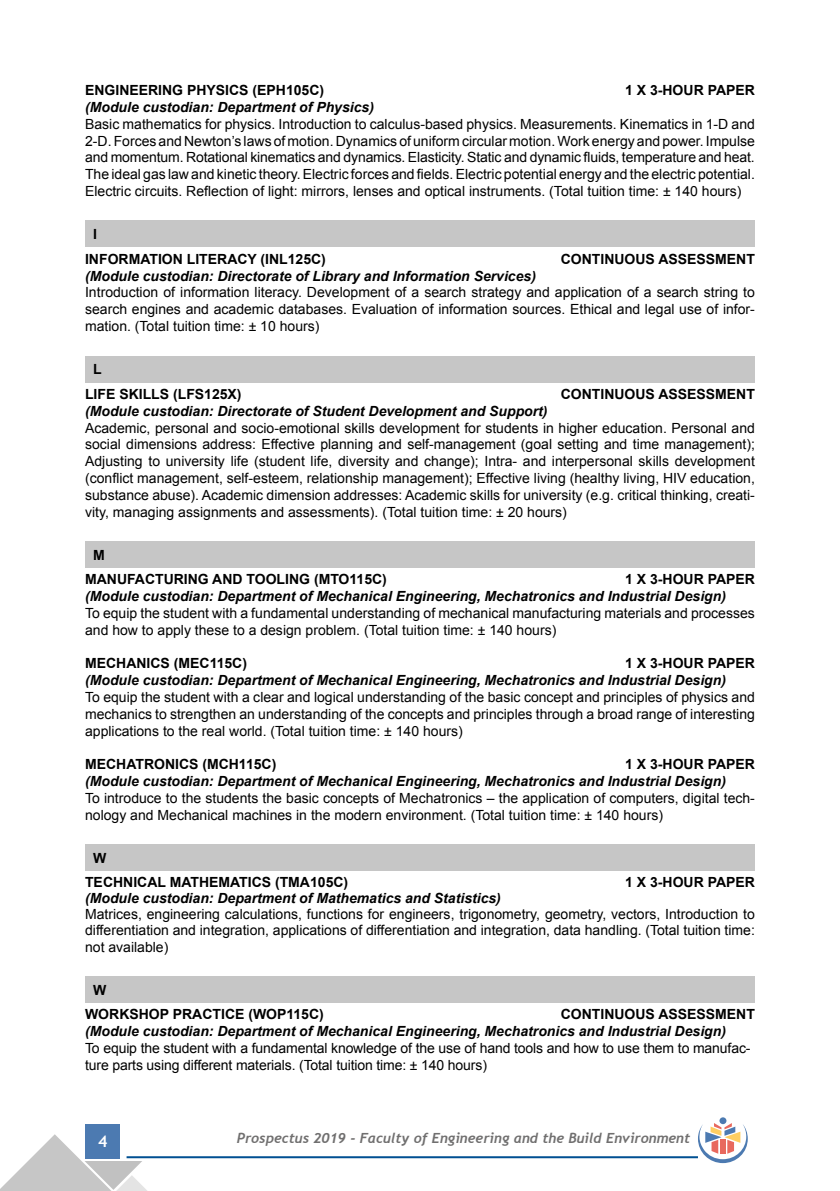
<style>
.page{position:relative;width:840px;height:1191px;background:#fff}
.page>*{position:absolute;margin:0;border:0;box-sizing:border-box;transform-origin:0 0}
.t1{font:700 16px "Trebuchet MS";color:#fff}
.t2{font:14px/16.8px "Arial";color:#000;text-align:justify}
.t3{font:italic 700 14px "Arial";color:#000}
.t4{font:700 14px/24.8px "Arial";color:#000}
.t5{font:italic 700 14px "Trebuchet";color:#706f6f}
</style>
<div class="page">
<div style="left:86px;top:1124px;width:34px;height:34px;background:#4c7ab1"></div>
<hr style="left:126px;top:1156px;width:571px;height:2px;background:#005092">
<svg style="left:0;top:1134px;width:148px;height:57px"></svg>
<div style="left:719px;top:1117px;width:7px;height:7px;background:#4c7ab1;border-radius:50%"></div>
<svg style="left:697px;top:1123px;width:50px;height:40px"></svg>
<div style="left:85px;top:221px;width:669px;height:26px;background:#c6c6c6"></div>
<div style="left:85px;top:356px;width:669px;height:26px;background:#c6c6c6"></div>
<div style="left:85px;top:541px;width:669px;height:26px;background:#c6c6c6"></div>
<div style="left:85px;top:844px;width:669px;height:26px;background:#c6c6c6"></div>
<div style="left:85px;top:976px;width:669px;height:26px;background:#c6c6c6"></div>
<p class="t4" style="left:85px;top:78px;width:240px">ENGINEERING PHYSICS (EPH105C)</p>
<p class="t4" style="left:624px;top:78px;width:131px">1 X 3-HOUR PAPER</p>
<p class="t3" style="left:85px;top:98px;width:290px">(Module custodian: Department of Physics)</p>
<p class="t2" style="left:85px;top:115px;width:671px">Basic mathematics for physics. Introduction to calculus-based physics. Measurements. Kinematics in 1-D and 2-D. Forces and Newton’s laws of motion. Dynamics of uniform circular motion. Work energy and power. Impulse and momentum. Rotational kinematics and dynamics. Elasticity. Static and dynamic fluids, temperature and heat.<br>The ideal gas law and kinetic theory. Electric forces and fields. Electric potential energy and the electric potential.<br>Electric circuits. Reflection of light: mirrors, lenses and optical instruments. (Total tuition time: ± 140 hours)</p>
<p class="t4" style="left:85px;top:222px;width:242px;text-indent:8px">I<br>INFORMATION LITERACY (INL125C)</p>
<p class="t4" style="left:560px;top:247px;width:195px">CONTINUOUS ASSESSMENT</p>
<p class="t3" style="left:85px;top:266px;width:452px">(Module custodian: Directorate of Library and Information Services)</p>
<p class="t2" style="left:85px;top:284px;width:671px">Introduction of information literacy. Development of a search strategy and application of a search string to search engines and academic databases. Evaluation of information sources. Ethical and legal use of infor&shy;mation. (Total tuition time: ± 10 hours)</p>
<p class="t4" style="left:85px;top:357px;width:158px;text-indent:8px">L<br>LIFE SKILLS (LFS125X)</p>
<p class="t4" style="left:560px;top:382px;width:195px">CONTINUOUS ASSESSMENT</p>
<p class="t3" style="left:85px;top:401px;width:464px">(Module custodian: Directorate of Student Development and Support)</p>
<p class="t2" style="left:85px;top:419px;width:671px">Academic, personal and socio-emotional skills development for students in higher education. Personal and social dimensions address: Effective planning and self-management (goal setting and time management); Adjusting to university life (student life, diversity and change); Intra- and interpersonal skills development (conflict management, self-esteem, relationship management); Effective living (healthy living, HIV education, substance abuse). Academic dimension addresses: Academic skills for university (e.g. critical thinking, creati&shy;vity, managing assignments and assessments). (Total tuition time: ± 20 hours)</p>
<p class="t4" style="left:85px;top:542px;width:303px;text-indent:8px">M<br>MANUFACTURING AND TOOLING (MTO115C)</p>
<p class="t4" style="left:624px;top:567px;width:131px">1 X 3-HOUR PAPER</p>
<p class="t3" style="left:85px;top:587px;width:642px">(Module custodian: Department of Mechanical Engineering, Mechatronics and Industrial Design)</p>
<p class="t2" style="left:85px;top:604px;width:671px">To equip the student with a fundamental understanding of mechanical manufacturing materials and processes and how to apply these to a design problem. (Total tuition time: ± 140 hours)</p>
<p class="t4" style="left:85px;top:651px;width:163px">MECHANICS (MEC115C)</p>
<p class="t4" style="left:624px;top:651px;width:131px">1 X 3-HOUR PAPER</p>
<p class="t3" style="left:85px;top:671px;width:642px">(Module custodian: Department of Mechanical Engineering, Mechatronics and Industrial Design)</p>
<p class="t2" style="left:85px;top:688px;width:671px">To equip the student with a clear and logical understanding of the basic concept and principles of physics and mechanics to strengthen an understanding of the concepts and principles through a broad range of interesting applications to the real world. (Total tuition time: ± 140 hours)</p>
<p class="t4" style="left:85px;top:752px;width:193px">MECHATRONICS (MCH115C)</p>
<p class="t4" style="left:624px;top:752px;width:131px">1 X 3-HOUR PAPER</p>
<p class="t3" style="left:85px;top:772px;width:642px">(Module custodian: Department of Mechanical Engineering, Mechatronics and Industrial Design)</p>
<p class="t2" style="left:85px;top:789px;width:671px">To introduce to the students the basic concepts of Mechatronics – the application of computers, digital tech&shy;nology and Mechanical machines in the modern environment. (Total tuition time: ± 140 hours)</p>
<p class="t4" style="left:85px;top:846px;width:264px;line-height:24px;text-indent:8px">W<br>TECHNICAL MATHEMATICS (TMA105C)</p>
<p class="t4" style="left:624px;top:869px;width:131px">1 X 3-HOUR PAPER</p>
<p class="t3" style="left:85px;top:888px;width:417px">(Module custodian: Department of Mathematics and Statistics)</p>
<p class="t2" style="left:85px;top:905px;width:671px">Matrices, engineering calculations, functions for engineers, trigonometry, geometry, vectors, Introduction to differentiation and integration, applications of differentiation and integration, data handling. (Total tuition time: not available)</p>
<p class="t4" style="left:85px;top:977px;width:240px;text-indent:8px">W<br>WORKSHOP PRACTICE (WOP115C)</p>
<p class="t4" style="left:560px;top:1002px;width:195px">CONTINUOUS ASSESSMENT</p>
<p class="t3" style="left:85px;top:1021px;width:642px">(Module custodian: Department of Mechanical Engineering, Mechatronics and Industrial Design)</p>
<p class="t2" style="left:85px;top:1039px;width:666px">To equip the student with a fundamental knowledge of the use of hand tools and how to use them to manufac&shy;ture parts using different materials. (Total tuition time: ± 140 hours)</p>
<p class="t1" style="left:98px;top:1131px;width:11px">4</p>
<p class="t5" style="left:237px;top:1129px;width:454px">Prospectus 2019 - Faculty of Engineering and the Build Environment</p>
</div>
